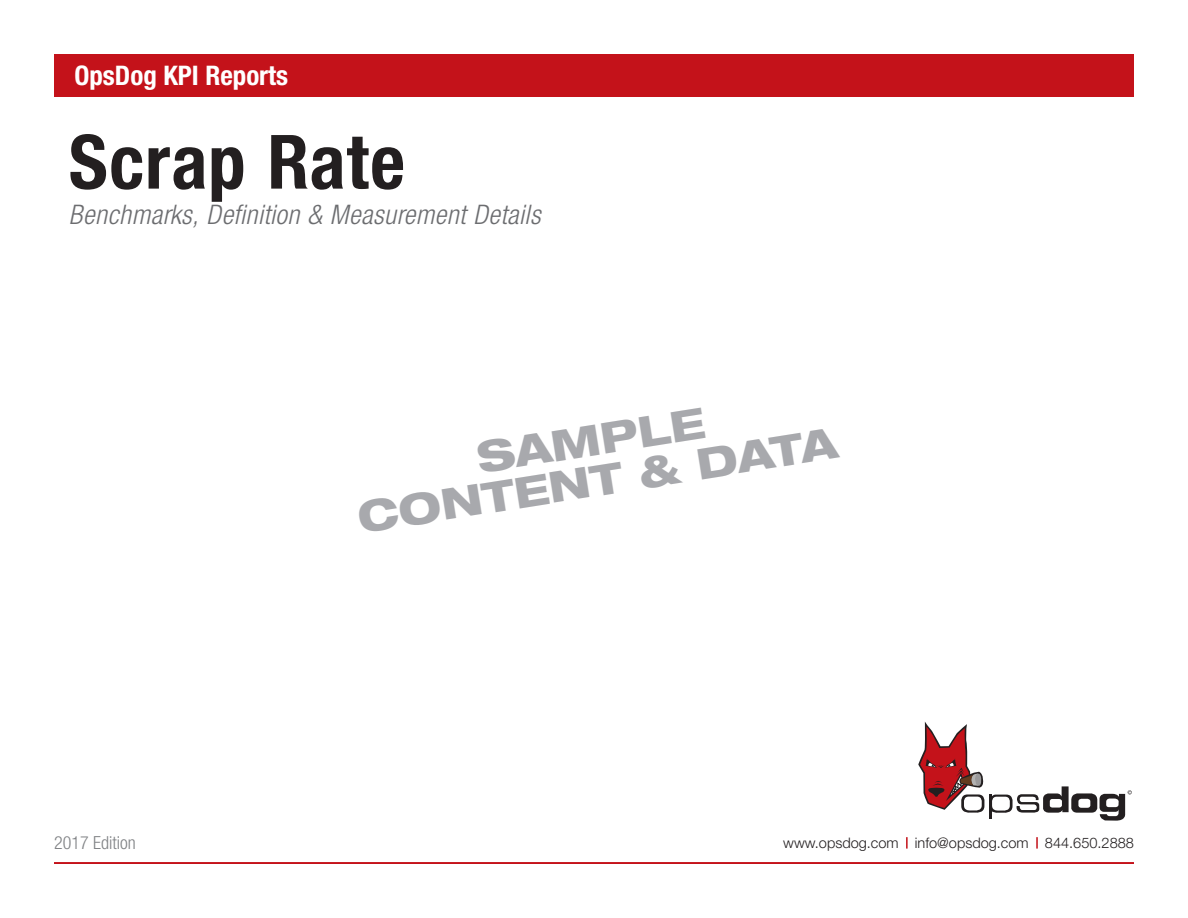
<style>
.page{position:relative;width:1188px;height:918px;background:#fff}
.page>*{position:absolute;margin:0;border:0;box-sizing:border-box;transform-origin:0 0}
.t1{font:700 condensed 75px "Helvetica Neue LT Pro";letter-spacing:.015em;color:#231f20}
.t2{font:800 expanded 42.75px/40.5px "Helvetica Neue LT Pro";color:#a8a9ad;text-align:center}
.t3{font:italic 300 condensed 27px "Helvetica Neue LT Pro";letter-spacing:.02em;color:#6c6d70}
.t4{font:700 condensed 27px "Helvetica Neue LT Pro";color:#fff}
.t5{font:300 condensed 18px "Helvetica Neue LT Pro";color:#808285}
.t6{font:300 14.55px "Helvetica Neue LT Pro";color:#231f20}
</style>
<div class="page">
<div style="left:54px;top:54px;width:1080px;height:42px;background:#c4121a"></div>
<hr style="left:54px;top:862px;width:1080px;height:2px;background:#c4121a">
<svg style="left:918px;top:722px;width:214px;height:99px"></svg>
<svg style="left:1036px;top:837px;width:2px;height:12px"></svg>
<svg style="left:906px;top:837px;width:2px;height:12px"></svg>
<h3 class="t4" style="left:74px;top:59px;width:215px">OpsDog KPI Reports</h3>
<h1 class="t1" style="left:69px;top:117px;width:338px">Scrap Rate</h1>
<h3 class="t3" style="left:69px;top:199px;width:473px">Benchmarks, Definition &amp; Measurement Details</h3>
<p class="t5" style="left:54px;top:832px;width:83px">2017 Edition</p>
<h2 class="t2" style="left:348px;top:457px;width:486px;rotate:-9deg">SAMPLE<br>CONTENT &amp; DATA</h2>
<p class="t6" style="left:783px;top:833px;width:352px">www.opsdog.com info@opsdog.com 844.650.2888</p>
</div>
